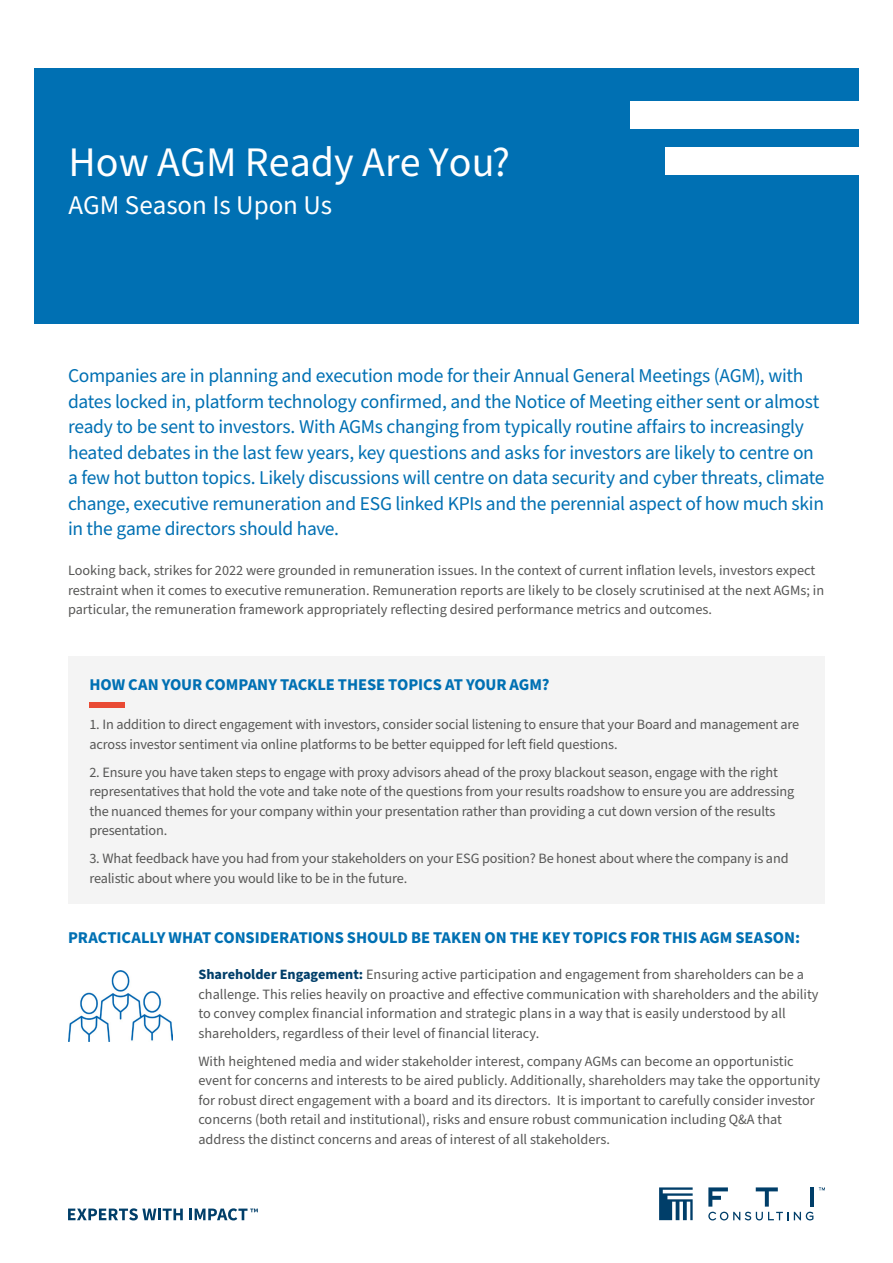
<style>
.page{position:relative;width:893px;height:1263px;background:#fff}
.page>*{position:absolute;margin:0;border:0;box-sizing:border-box;transform-origin:0 0}
.t1{font:42px "Source Sans Pro";color:#fff}
.t2{font:27px "Source Sans Pro";color:#fff}
.t3{font:19.5px/25.5px "Source Sans Pro";letter-spacing:-.015em;color:#0070b3}
.t4{font:700 16.5px "Source Sans Pro";letter-spacing:-.005em;color:#0070b3}
.t5{font:14.25px/19.5px "Source Sans Pro";letter-spacing:-.01em;color:#575756}
.s1{font-weight:700;color:#003e69}
</style>
<div class="page">
<div style="left:34px;top:68px;width:825px;height:255px;background:#0070b3"></div>
<svg style="left:68px;top:1208px;width:115px;height:12px"></svg>
<svg style="left:189px;top:1208px;width:69px;height:12px"></svg>
<svg style="left:659px;top:1187px;width:34px;height:33px"></svg>
<svg style="left:708px;top:1212px;width:105px;height:8px"></svg>
<svg style="left:819px;top:1187px;width:6px;height:3px"></svg>
<svg style="left:756px;top:1187px;width:22px;height:19px"></svg>
<hr style="left:810px;top:1187px;width:4px;height:19px;background:#003e69">
<svg style="left:708px;top:1187px;width:20px;height:19px"></svg>
<div style="left:630px;top:101px;width:229px;height:28px;background:#fff"></div>
<div style="left:666px;top:147px;width:193px;height:27px;background:#fff"></div>
<div style="left:68px;top:656px;width:757px;height:248px;background:#f4f4f4"></div>
<div style="left:89px;top:702px;width:36px;height:5px;background:#e94a34"></div>
<img style="left:68px;top:970px;width:105px;height:72px">
<h1 class="t1" style="left:69px;top:134px;width:443px">How AGM Ready Are You?</h1>
<h2 class="t2" style="left:69px;top:187px;width:265px">AGM Season Is Upon Us</h2>
<p class="t3" style="left:68px;top:364px;width:758px">Companies are in planning and execution mode for their Annual General Meetings (AGM), with dates locked in, platform technology confirmed, and the Notice of Meeting either sent or almost ready to be sent to investors. With AGMs changing from typically routine affairs to increasingly heated debates in the last few years, key questions and asks for investors are likely to centre on a few hot button topics. Likely discussions will centre on data security and cyber threats, climate change, executive remuneration and ESG linked KPIs and the perennial aspect of how much skin in the game directors should have.</p>
<p class="t5" style="left:68px;top:561px;width:758px">Looking back, strikes for 2022 were grounded in remuneration issues. In the context of current inflation levels, investors expect restraint when it comes to executive remuneration. Remuneration reports are likely to be closely scrutinised at the next AGMs; in particular, the remuneration framework appropriately reflecting desired performance metrics and outcomes.</p>
<p class="t4" style="left:89px;top:673px;width:462px">HOW CAN YOUR COMPANY TACKLE THESE TOPICS AT YOUR AGM?</p>
<p class="t5" style="left:89px;top:715px;width:711px">1. In addition to direct engagement with investors, consider social listening to ensure that your Board and management are across investor sentiment via online platforms to be better equipped for left field questions.</p>
<p class="t5" style="left:89px;top:762px;width:706px">2. Ensure you have taken steps to engage with proxy advisors ahead of the proxy blackout season, engage with the right representatives that hold the vote and take note of the questions from your results roadshow to ensure you are addressing the nuanced themes for your company within your presentation rather than providing a cut down version of the results presentation.</p>
<p class="t5" style="left:89px;top:849px;width:701px">3. What feedback have you had from your stakeholders on your ESG position? Be honest about where the company is and realistic about where you would like to be in the future.</p>
<p class="t4" style="left:68px;top:926px;width:733px">PRACTICALLY WHAT CONSIDERATIONS SHOULD BE TAKEN ON THE KEY TOPICS FOR THIS AGM SEASON:</p>
<p class="t5" style="left:198px;top:965px;width:622px"><span class="s1">Shareholder Engagement:</span> Ensuring active participation and engagement from shareholders can be a challenge. This relies heavily on proactive and effective communication with shareholders and the ability to convey complex financial information and strategic plans in a way that is easily understood by all shareholders, regardless of their level of financial literacy.</p>
<p class="t5" style="left:198px;top:1052px;width:623px">With heightened media and wider stakeholder interest, company AGMs can become an opportunistic event for concerns and interests to be aired publicly. Additionally, shareholders may take the opportunity for robust direct engagement with a board and its directors. It is important to carefully consider investor concerns (both retail and institutional), risks and ensure robust communication including Q&amp;A that address the distinct concerns and areas of interest of all stakeholders.</p>
</div>
